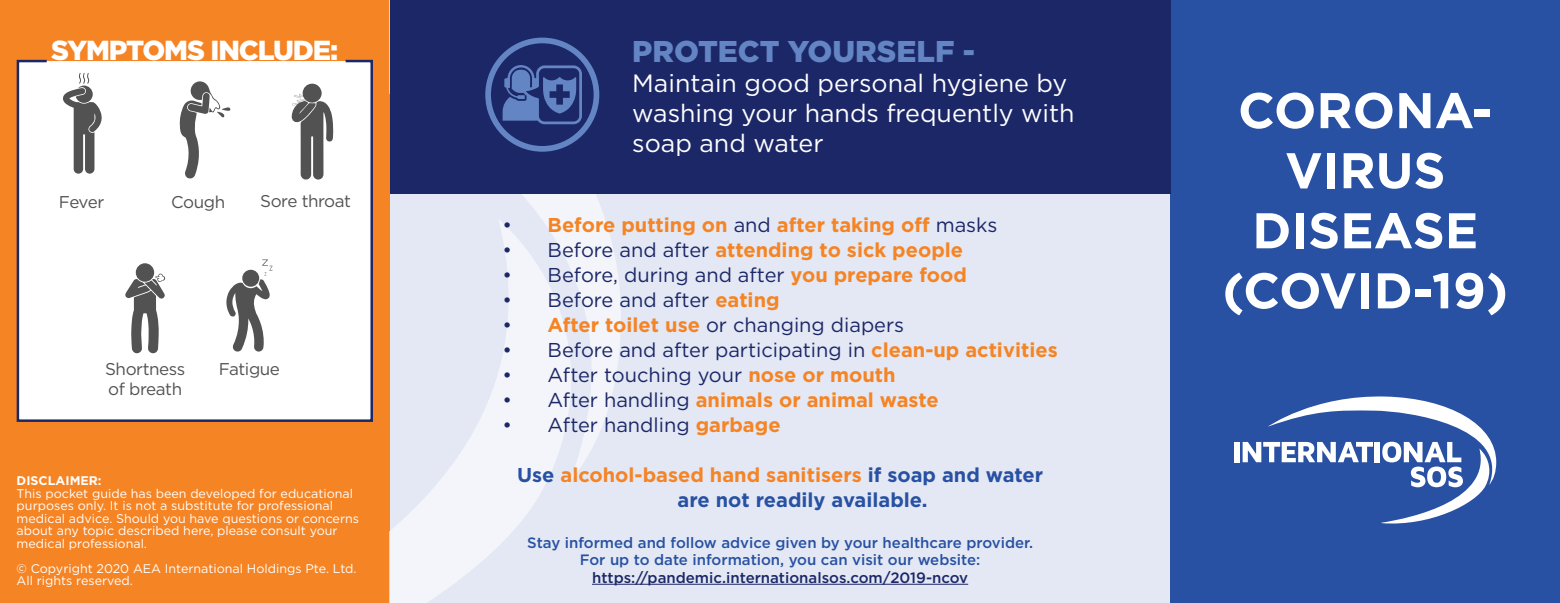
<style>
.page{position:relative;width:1560px;height:603px;background:#fff}
.page>*{position:absolute;margin:0;border:0;box-sizing:border-box;transform-origin:0 0}
.t1{font:700 50px/60px "Gotham";color:#fff;text-align:center}
.t2{font:900 30px "Gotham";color:#6385c3}
.t3{font:900 27.5px "Gotham";letter-spacing:-.04em;color:#fff}
.t4{font:25px/30px "Gotham";color:#fff}
.t5{font:20px "Gotham";color:#1c2767}
.t6{font:700 20px "Gotham";color:#f58425}
.t7{font:700 20px/25px "Gotham";color:#2851a3}
.t8{font:17px/20.5px "Gotham";letter-spacing:-.025em;color:#525252}
.t9{font:500 15px "Gotham";color:#2851a3}
.t10{font:500 15px "Gotham";color:#1c2767}
.t11{font:12.5px/12.5px "Gotham";color:#fff}
.t12{font:700 12.5px "Gotham";color:#fff}
.s1{font-weight:400;color:#1c2767}
.s2{font-weight:700;color:#f58425}
.s3{color:#f58425}
</style>
<div class="page">
<div style="left:0;top:0;width:390px;height:602px;background:#f58425"></div>
<div style="left:390px;top:0;width:780px;height:602px;background:#e3e8f4"></div>
<svg style="left:390px;top:486px;width:154px;height:116px;fill:#f3f5fa"></svg>
<svg style="left:436px;top:194px;width:185px;height:292px"></svg>
<div style="left:1169px;top:0;width:390px;height:602px;background:#2851a3"></div>
<div style="left:1233px;top:441px;width:6px;height:21px;background:#fff"></div>
<svg style="left:1242px;top:396px;width:255px;height:128px"></svg>
<div style="left:390px;top:0;width:780px;height:194px;background:#1c2767"></div>
<div style="left:16px;top:59px;width:357px;height:363px;background:#fff"></div>
<svg style="left:63px;top:73px;width:39px;height:100px;background:#ababab"></svg>
<svg style="left:179px;top:81px;width:51px;height:98px;background:#cdcdcd"></svg>
<div style="left:302px;top:84px;width:19px;height:19px;background:#525252;border-radius:50%"></div>
<svg style="left:291px;top:94px;width:42px;height:87px;background:#999"></svg>
<div style="left:136px;top:263px;width:18px;height:18px;background:#525252;border-radius:50%"></div>
<svg style="left:125px;top:273px;width:40px;height:81px;background:#a0a0a0"></svg>
<hr style="left:592px;top:583px;width:376px;height:1px;background:#1c2767">
<svg style="left:226px;top:259px;width:46px;height:92px;background:#b8b8b8"></svg>
<div style="left:242px;top:269px;width:17px;height:17px;background:#525252;border-radius:50%"></div>
<svg style="left:485px;top:38px;width:114px;height:114px"></svg>
<p class="t3" style="left:51px;top:31px;width:288px">SYMPTOMS INCLUDE:</p>
<p class="t8" style="left:59px;top:191px;width:47px">Fever</p>
<p class="t8" style="left:171px;top:191px;width:55px">Cough</p>
<p class="t8" style="left:260px;top:191px;width:92px">Sore throat</p>
<p class="t8" style="left:105px;top:358px;width:82px">Shortness of breath</p>
<p class="t8" style="left:219px;top:358px;width:63px">Fatigue</p>
<p class="t12" style="left:17px;top:472px;width:86px">DISCLAIMER:</p>
<p class="t11" style="left:17px;top:486px;width:344px">This pocket guide has been developed for educational purposes only. It is not a substitute for professional medical advice. Should you have questions or concerns about any topic described here, please consult your medical professional.</p>
<p class="t11" style="left:17px;top:561px;width:341px">© Copyright 2020 AEA International Holdings Pte. Ltd.<br>All rights reserved.</p>
<p class="t2" style="left:632px;top:30px;width:344px">PROTECT YOURSELF -</p>
<p class="t4" style="left:632px;top:67px;width:444px">Maintain good personal hygiene by washing your hands frequently with</p>
<p class="t4" style="left:632px;top:127px;width:193px">soap and water</p>
<p class="t6" style="left:502px;top:211px;width:496px"><span class="s1">•</span> Before putting on <span class="s1">and</span> after taking off <span class="s1">masks</span></p>
<p class="t6" style="left:502px;top:236px;width:462px"><span class="s1">• Before and after</span> attending to sick people</p>
<p class="t5" style="left:502px;top:261px;width:466px">• Before, during and after <span class="s2">you prepare food</span></p>
<p class="t5" style="left:502px;top:286px;width:278px">• Before and after <span class="s2">eating</span></p>
<p class="t5" style="left:502px;top:311px;width:403px">• <span class="s2">After toilet use</span> or changing diapers</p>
<p class="t5" style="left:502px;top:336px;width:556px">• Before and after participating in <span class="s2">clean-up activities</span></p>
<p class="t5" style="left:502px;top:361px;width:394px">• After touching your <span class="s2">nose or mouth</span></p>
<p class="t6" style="left:502px;top:386px;width:437px"><span class="s1">• After handling</span> animals or animal waste</p>
<p class="t5" style="left:502px;top:411px;width:279px">• After handling <span class="s2">garbage</span></p>
<p class="t7" style="left:677px;top:462px;width:367px;text-indent:-160px">Use <span class="s3">alcohol-based hand sanitisers</span> if soap and water are not readily available.</p>
<p class="t9" style="left:527px;top:532px;width:507px">Stay informed and follow advice given by your healthcare provider.</p>
<p class="t9" style="left:579px;top:550px;width:402px">For up to date information, you can visit our website:</p>
<p class="t10" style="left:592px;top:567px;width:377px">https://pandemic.internationalsos.com/2019-ncov</p>
<p class="t1" style="left:1237px;top:80px;width:256px">CORONA-</p>
<p class="t1" style="left:1222px;top:140px;width:287px">VIRUS<br>DISEASE (COVID-19)</p>
</div>
